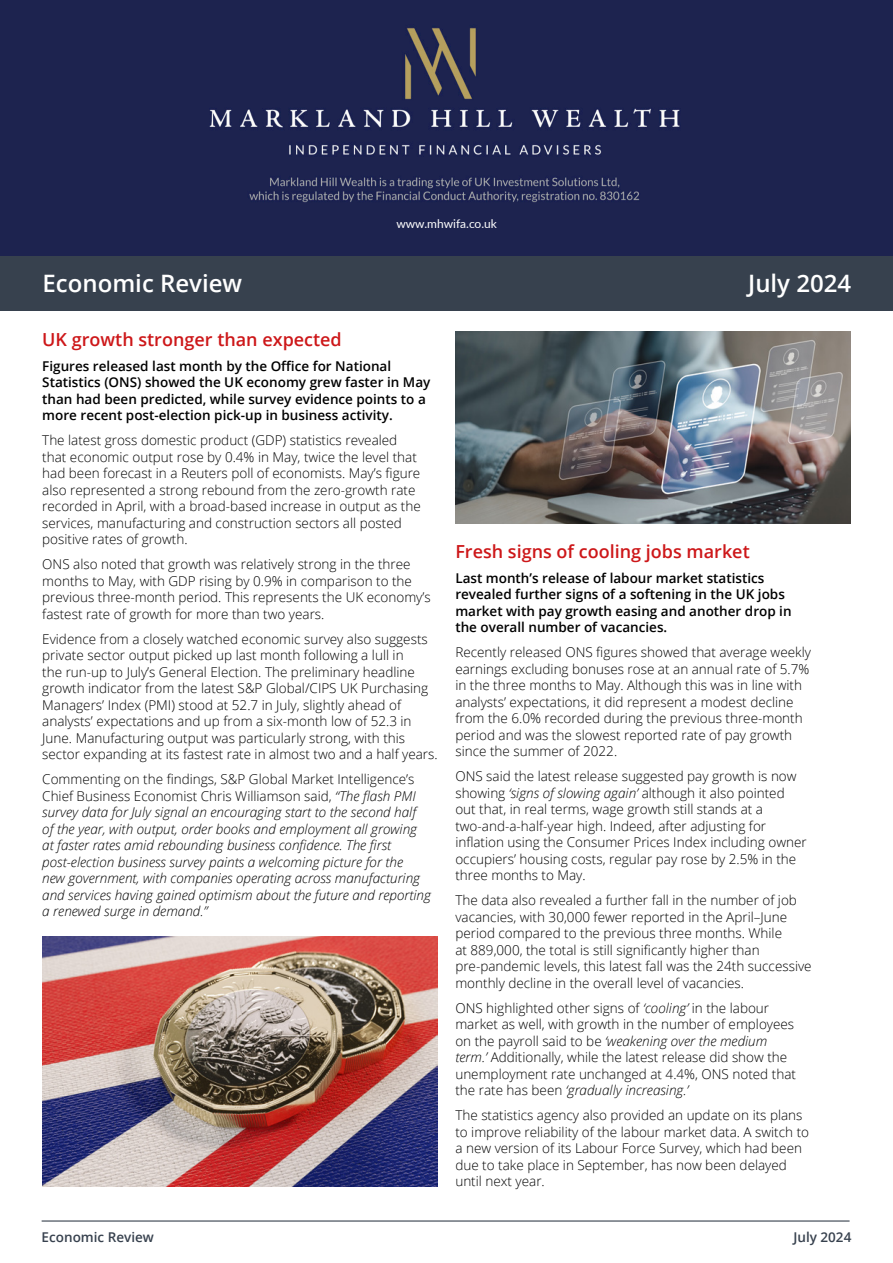
<style>
.page{position:relative;width:893px;height:1263px;background:#fff}
.page>*{position:absolute;margin:0;border:0;box-sizing:border-box;transform-origin:0 0}
.t1{font:600 24px "Open Sans";color:#fff}
.t2{font:600 18px "Open Sans";color:#cd1719}
.t3{font:300 13.5px/16.5px "Open Sans";color:#000}
.t4{font:italic 300 13.5px/16.5px "Open Sans";color:#000}
.t5{font:600 13.5px/16.5px "Open Sans";color:#000}
.t6{font:600 13.5px "Open Sans";color:#37414e}
.t7{font:12px "Lato";color:#fff}
.s1{font-style:normal}
.s2{font-style:italic}
</style>
<div class="page">
<hr style="left:42px;top:1220px;width:808px;height:1px;background:#37414e">
<div style="left:0;top:255px;width:893px;height:55px;background:#37414e"></div>
<img style="left:43px;top:937px;width:395px;height:249px">
<img style="left:455px;top:332px;width:395px;height:191px">
<div style="left:0;top:0;width:893px;height:255px;background:#1d234f"></div>
<p class="t7" style="left:396px;top:215px;width:102px">www.mhwifa.co.uk</p>
<h1 class="t1" style="left:43px;top:267px;width:201px">Economic Review</h1>
<h1 class="t1" style="left:748px;top:267px;width:105px">July 2024</h1>
<h2 class="t2" style="left:42px;top:327px;width:301px">UK growth stronger than expected</h2>
<p class="t5" style="left:42px;top:357px;width:390px">Figures released last month by the Office for National Statistics (ONS) showed the UK economy grew faster in May than had been predicted, while survey evidence points to a more recent post-election pick-up in business activity.</p>
<p class="t3" style="left:42px;top:432px;width:380px">The latest gross domestic product (GDP) statistics revealed that economic output rose by 0.4% in May, twice the level that had been forecast in a Reuters poll of economists. May’s figure also represented a strong rebound from the zero-growth rate recorded in April, with a broad-based increase in output as the services, manufacturing and construction sectors all posted positive rates of growth.</p>
<p class="t3" style="left:42px;top:556px;width:390px">ONS also noted that growth was relatively strong in the three months to May, with GDP rising by 0.9% in comparison to the previous three-month period. This represents the UK economy’s fastest rate of growth for more than two years.</p>
<p class="t3" style="left:42px;top:630px;width:397px">Evidence from a closely watched economic survey also suggests private sector output picked up last month following a lull in<br>the run-up to July’s General Election. The preliminary headline growth indicator from the latest S&amp;P Global/CIPS UK Purchasing Managers’ Index (PMI) stood at 52.7 in July, slightly ahead of analysts’ expectations and up from a six-month low of 52.3 in June. Manufacturing output was particularly strong, with this sector expanding at its fastest rate in almost two and a half years.</p>
<p class="t4" style="left:42px;top:771px;width:390px"><span class="s1">Commenting on the findings, S&amp;P Global Market Intelligence’s Chief Business Economist Chris Williamson said,</span> “The flash PMI survey data for July signal an encouraging start to the second half<br>of the year, with output, order books and employment all growing at faster rates amid rebounding business confidence. The first post-election business survey paints a welcoming picture for the<br>new government, with companies operating across manufacturing and services having gained optimism about the future and reporting a renewed surge in demand.”</p>
<h2 class="t2" style="left:455px;top:539px;width:296px">Fresh signs of cooling jobs market</h2>
<p class="t5" style="left:455px;top:569px;width:338px">Last month’s release of labour market statistics revealed further signs of a softening in the UK jobs market with pay growth easing and another drop in the overall number of vacancies.</p>
<p class="t3" style="left:455px;top:644px;width:357px">Recently released ONS figures showed that average weekly earnings excluding bonuses rose at an annual rate of 5.7% in the three months to May. Although this was in line with analysts’ expectations, it did represent a modest decline from the 6.0% recorded during the previous three-month period and was the slowest reported rate of pay growth since the summer of 2022.</p>
<p class="t3" style="left:455px;top:768px;width:353px">ONS said the latest release suggested pay growth is now showing <span class="s2">‘signs of slowing again’</span> although it also pointed out that, in real terms, wage growth still stands at a two-and-a-half-year high. Indeed, after adjusting for inflation using the Consumer Prices Index including owner occupiers’ housing costs, regular pay rose by 2.5% in the three months to May.</p>
<p class="t3" style="left:455px;top:892px;width:358px">The data also revealed a further fall in the number of job vacancies, with 30,000 fewer reported in the April–June period compared to the previous three months. While<br>at 889,000, the total is still significantly higher than pre-pandemic levels, this latest fall was the 24th successive monthly decline in the overall level of vacancies.</p>
<p class="t3" style="left:455px;top:999px;width:342px">ONS highlighted other signs of <span class="s2">‘cooling’</span> in the labour market as well, with growth in the number of employees on the payroll said to be <span class="s2">‘weakening over the medium term.’</span> Additionally, while the latest release did show the unemployment rate unchanged at 4.4%, ONS noted that the rate has been <span class="s2">‘gradually increasing.’</span></p>
<p class="t3" style="left:455px;top:1107px;width:355px">The statistics agency also provided an update on its plans to improve reliability of the labour market data. A switch to a new version of its Labour Force Survey, which had been due to take place in September, has now been delayed until next year.</p>
<p class="t6" style="left:42px;top:1227px;width:114px">Economic Review</p>
<p class="t6" style="left:793px;top:1227px;width:59px">July 2024</p>
</div>
